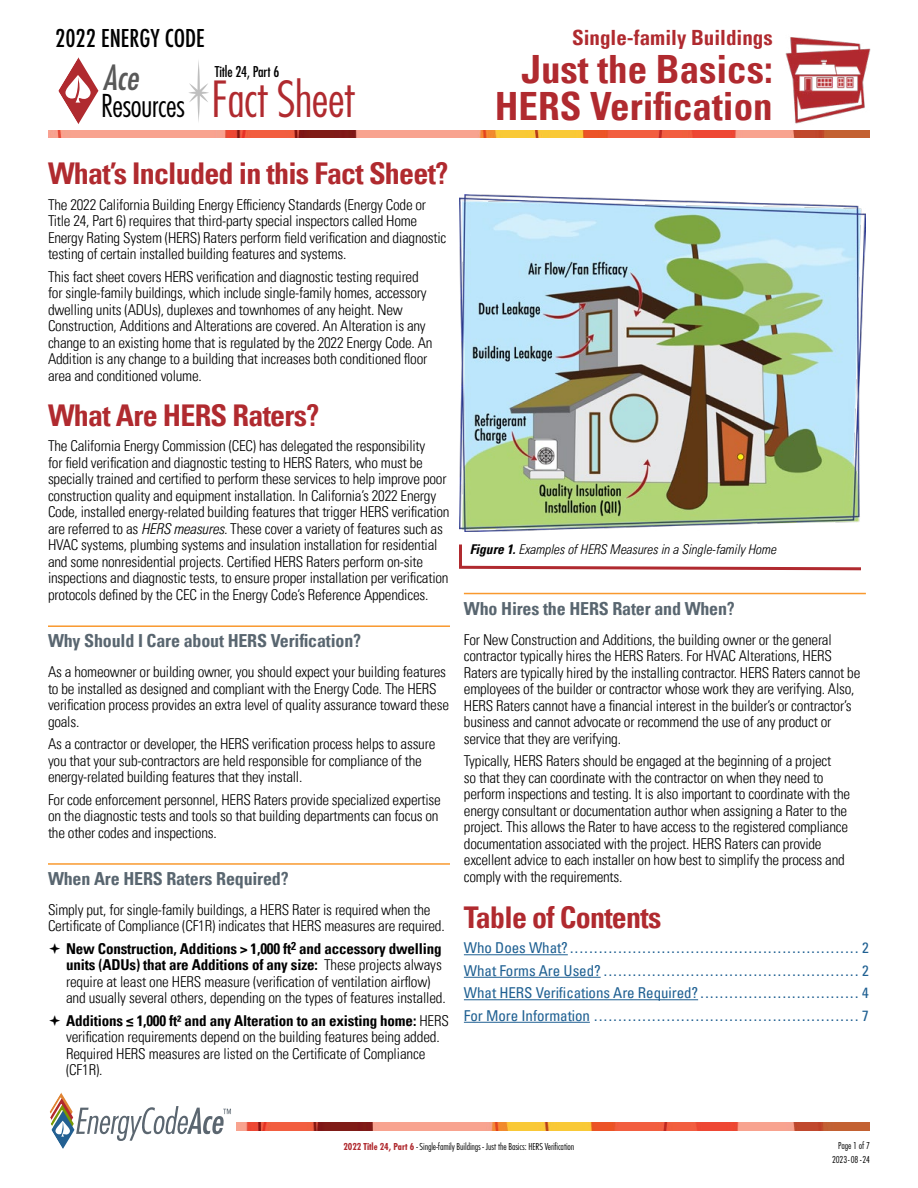
<style>
.page{position:relative;width:918px;height:1188px;background:#fff}
.page>*{position:absolute;margin:0;border:0;box-sizing:border-box;transform-origin:0 0}
.t1{font:300 condensed 48.45px "Futura";letter-spacing:-.01em;color:#b02a2f}
.H1_-_Title{font:700 condensed 39px/37.5px "Univers LT Pro";color:#b02a2f;text-align:right}
.t2{font:italic condensed 33.9px "Futura";color:#595959}
.t3{font:300 condensed 30.75px "Futura";letter-spacing:-.01em;color:#000}
.H2_-_NOT_included_in_TOC{font:700 condensed 30px "Univers LT Pro";letter-spacing:-.025em;color:#b02a2f}
._2022_Energy_Code__Cover{font:500 27px "Futura Con";color:#000}
.H1_-_Title-2{font:700 condensed 21px "Univers LT Pro";color:#b02a2f}
.H3_-_NOT_included_in_TOC_thin_orange_lin{font:700 condensed 18px "Univers LT Pro";letter-spacing:-.01em;color:#596670}
.Body{font:300 condensed 15px/16.5px "Univers LT Pro";letter-spacing:-.015em;color:#000}
.t4{font:condensed 15px "Univers LT Pro";letter-spacing:-.005em;color:#1f6092}
.t5{font:condensed 14.55px "Futura";letter-spacing:-.01em;color:#000}
.H4_-_Table_Caption{font:italic 300 condensed 13.5px "Univers LT Pro";letter-spacing:-.005em;color:#000}
.t6{font:300 10.5px/13.5px "Futura Con";letter-spacing:-.01em;color:#000;text-align:center}
.s1{font-style:italic}
.s2{font-weight:700}
.s3{font-family:"Futura PT Cond";font-weight:700;color:#b02a2f}
</style>
<div class="page">
<img style="left:48px;top:131px;width:822px;height:7px">
<img style="left:236px;top:1123px;width:634px;height:7px">
<svg style="left:49px;top:1092px;width:182px;height:57px"></svg>
<img style="left:785px;top:37px;width:86px;height:87px">
<svg style="left:189px;top:60px;width:20px;height:62px"></svg>
<svg style="left:58px;top:57px;width:40px;height:67px"></svg>
<hr style="left:48px;top:625px;width:402px;height:2px;background:#f9992e">
<hr style="left:48px;top:863px;width:402px;height:2px;background:#f9992e">
<img style="left:459px;top:195px;width:407px;height:336px">
<svg style="left:459px;top:544px;width:402px;height:27px"></svg>
<hr style="left:464px;top:593px;width:402px;height:1px;background:#f9992e">
<hr style="left:464px;top:954px;width:104px;height:1px;background:#1f6092">
<hr style="left:464px;top:977px;width:137px;height:1px;background:#1f6092">
<hr style="left:464px;top:999px;width:234px;height:1px;background:#1f6092">
<hr style="left:464px;top:1022px;width:126px;height:1px;background:#1f6092">
<p class="_2022_Energy_Code__Cover" style="left:55px;top:21px;width:151px">2022 ENERGY CODE</p>
<p class="t2" style="left:103px;top:56px;width:37px">Ace</p>
<p class="t3" style="left:101px;top:87px;width:85px">Resources</p>
<p class="t5" style="left:215px;top:62px;width:66px">Title 24, Part 6</p>
<p class="t1" style="left:212px;top:69px;width:144px">Fact Sheet</p>
<h1 class="H1_-_Title-2" style="left:572px;top:25px;width:202px">Single-family Buildings</h1>
<h1 class="H1_-_Title" style="left:495px;top:49px;width:280px">Just the Basics:<br>HERS Verification</h1>
<h2 class="H2_-_NOT_included_in_TOC" style="left:48px;top:155px;width:402px">What’s Included in this Fact Sheet?</h2>
<p class="Body" style="left:48px;top:196px;width:400px">The 2022 California Building Energy Efficiency Standards (Energy Code or Title 24, Part 6) requires that third-party special inspectors called Home Energy Rating System (HERS) Raters perform field verification and diagnostic testing of certain installed building features and systems.</p>
<p class="Body" style="left:48px;top:268px;width:386px">This fact sheet covers HERS verification and diagnostic testing required for single-family buildings, which include single-family homes, accessory dwelling units (ADUs), duplexes and townhomes of any height. New Construction, Additions and Alterations are covered. An Alteration is any change to an existing home that is regulated by the 2022 Energy Code. An Addition is any change to a building that increases both conditioned floor area and conditioned volume.</p>
<h2 class="H2_-_NOT_included_in_TOC" style="left:48px;top:397px;width:273px">What Are HERS Raters?</h2>
<p class="Body" style="left:48px;top:437px;width:403px">The California Energy Commission (CEC) has delegated the responsibility<br>for field verification and diagnostic testing to HERS Raters, who must be specially trained and certified to perform these services to help improve poor construction quality and equipment installation. In California’s 2022 Energy Code, installed energy-related building features that trigger HERS verification are referred to as <span class="s1">HERS measures.</span> These cover a variety of features such as HVAC systems, plumbing systems and insulation installation for residential and some nonresidential projects. Certified HERS Raters perform on-site inspections and diagnostic tests, to ensure proper installation per verification protocols defined by the CEC in the Energy Code’s Reference Appendices.</p>
<h3 class="H3_-_NOT_included_in_TOC_thin_orange_lin" style="left:48px;top:630px;width:315px">Why Should I Care about HERS Verification?</h3>
<p class="Body" style="left:48px;top:663px;width:403px">As a homeowner or building owner, you should expect your building features to be installed as designed and compliant with the Energy Code. The HERS verification process provides an extra level of quality assurance toward these goals.</p>
<p class="Body" style="left:48px;top:735px;width:389px">As a contractor or developer, the HERS verification process helps to assure you that your sub-contractors are held responsible for compliance of the energy-related building features that they install.</p>
<p class="Body" style="left:48px;top:790px;width:394px">For code enforcement personnel, HERS Raters provide specialized expertise on the diagnostic tests and tools so that building departments can focus on the other codes and inspections.</p>
<h3 class="H3_-_NOT_included_in_TOC_thin_orange_lin" style="left:48px;top:868px;width:242px">When Are HERS Raters Required?</h3>
<p class="Body" style="left:48px;top:901px;width:398px">Simply put, for single-family buildings, a HERS Rater is required when the<br>Certificate of Compliance (CF1R) indicates that HERS measures are required.</p>
<p class="Body" style="left:66px;top:940px;width:381px"><span class="s2">New Construction, Additions &gt; 1,000 ft</span><sup>2</sup> <span class="s2">and accessory dwelling units (ADUs) that are Additions of any size:</span> These projects always require at least one HERS measure (verification of ventilation airflow) and usually several others, depending on the types of features installed.</p>
<p class="Body" style="left:66px;top:1012px;width:384px"><span class="s2">Additions ≤ 1,000 ft² and any Alteration to an existing home:</span> HERS verification requirements depend on the building features being added.<br>Required HERS measures are listed on the Certificate of Compliance (CF1R).</p>
<h4 class="H4_-_Table_Caption" style="left:470px;top:540px;width:308px"><span class="s2">Figure 1.</span> Examples of HERS Measures in a Single-family Home</h4>
<h3 class="H3_-_NOT_included_in_TOC_thin_orange_lin" style="left:464px;top:597px;width:273px">Who Hires the HERS Rater and When?</h3>
<p class="Body" style="left:464px;top:630px;width:398px">For New Construction and Additions, the building owner or the general contractor typically hires the HERS Raters. For HVAC Alterations, HERS Raters are typically hired by the installing contractor. HERS Raters cannot be employees of the builder or contractor whose work they are verifying. Also, HERS Raters cannot have a financial interest in the builder’s or contractor’s business and cannot advocate or recommend the use of any product or service that they are verifying.</p>
<p class="Body" style="left:464px;top:752px;width:388px">Typically, HERS Raters should be engaged at the beginning of a project<br>so that they can coordinate with the contractor on when they need to perform inspections and testing. It is also important to coordinate with the energy consultant or documentation author when assigning a Rater to the project. This allows the Rater to have access to the registered compliance documentation associated with the project. HERS Raters can provide excellent advice to each installer on how best to simplify the process and comply with the requirements.</p>
<h2 class="H2_-_NOT_included_in_TOC" style="left:464px;top:899px;width:199px">Table of Contents</h2>
<p class="t4" style="left:464px;top:938px;width:407px">Who Does What?............................................................ 2</p>
<p class="t4" style="left:464px;top:961px;width:407px">What Forms Are Used? ..................................................... 2</p>
<p class="t4" style="left:464px;top:983px;width:407px">What HERS Verifications Are Required?................................. 4</p>
<p class="t4" style="left:464px;top:1006px;width:407px">For More Information ....................................................... 7</p>
<p class="t6" style="left:344px;top:1139px;width:232px"><span class="s3">2022 Title 24, Part 6</span> - Single-family Buildings - Just the Basics: HERS Verification</p>
<p class="t6" style="left:832px;top:1139px;width:39px">Page 1 of 7<br>2023- 08 -24</p>
</div>
